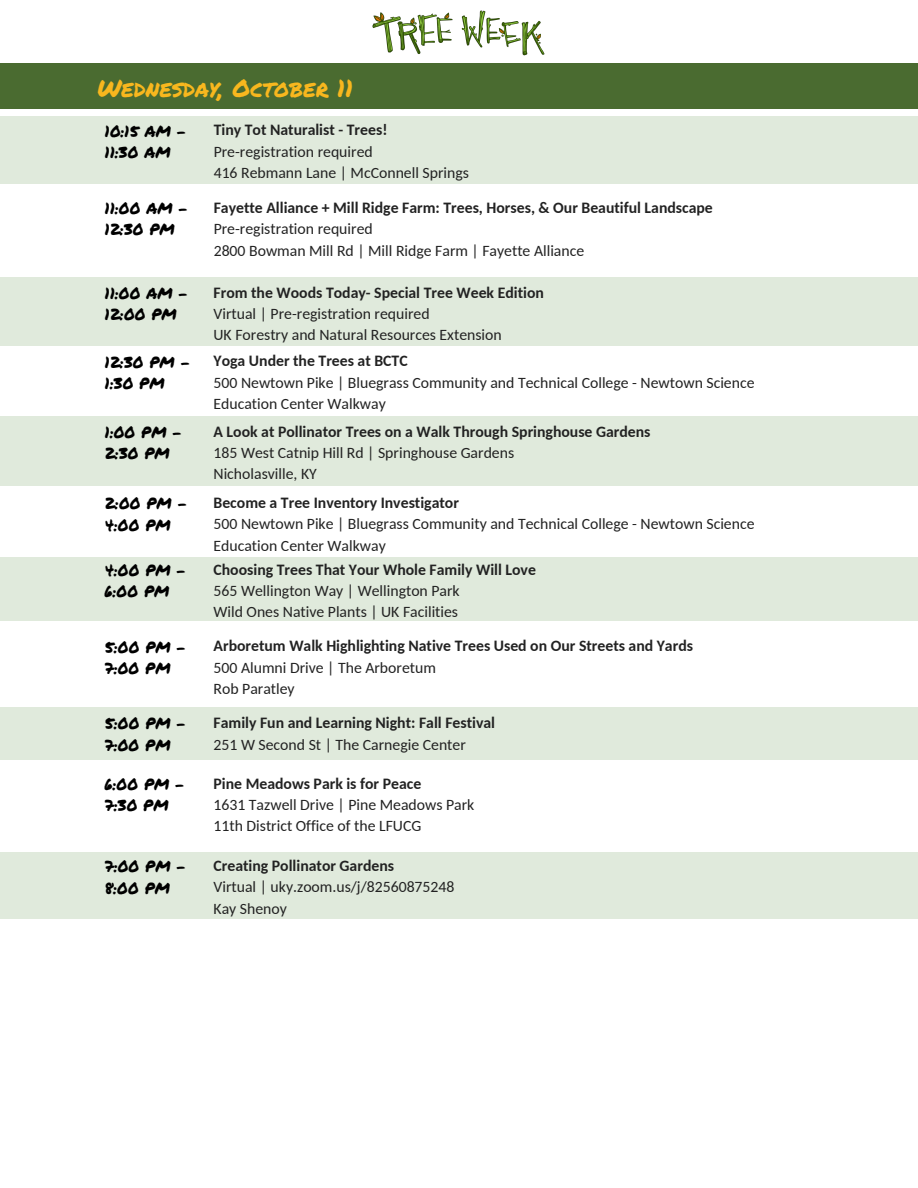
<style>
.page{position:relative;width:918px;height:1188px;background:#fff}
.page>*{position:absolute;margin:0;border:0;box-sizing:border-box;transform-origin:0 0}
.t1{font:24px "Permanent Marker";color:#f8b71e}
.t2{font:15.75px/21.3px "Carlito";color:#222}
.t3{font:700 15.75px "Carlito";color:#222}
.t4{font:15.75px "Permanent Marker";color:#000}
</style>
<div class="page">
<img style="left:372px;top:10px;width:173px;height:46px">
<div style="left:0;top:117px;width:918px;height:67px;background:#e0eadc"></div>
<div style="left:0;top:277px;width:918px;height:68px;background:#e0eadc"></div>
<div style="left:0;top:557px;width:918px;height:63px;background:#e0eadc"></div>
<div style="left:0;top:417px;width:918px;height:69px;background:#e0eadc"></div>
<div style="left:0;top:707px;width:918px;height:53px;background:#e0eadc"></div>
<div style="left:0;top:852px;width:918px;height:67px;background:#e0eadc"></div>
<div style="left:0;top:63px;width:918px;height:46px;background:#4a6b30"></div>
<p class="t1" style="left:97px;top:70px;width:257px">Wednesday, October 11</p>
<p class="t4" style="left:105px;top:119px;width:83px">10:15 AM -</p>
<p class="t4" style="left:105px;top:140px;width:67px">11:30 AM</p>
<p class="t4" style="left:105px;top:197px;width:85px">11:00 AM -</p>
<p class="t4" style="left:105px;top:218px;width:71px">12:30 PM</p>
<p class="t4" style="left:105px;top:281px;width:85px">11:00 AM -</p>
<p class="t4" style="left:105px;top:303px;width:73px">12:00 PM</p>
<p class="t4" style="left:105px;top:350px;width:87px">12:30 PM -</p>
<p class="t4" style="left:105px;top:371px;width:61px">1:30 PM</p>
<p class="t4" style="left:105px;top:420px;width:79px">1:00 PM -</p>
<p class="t4" style="left:105px;top:442px;width:66px">2:30 PM</p>
<p class="t4" style="left:105px;top:492px;width:84px">2:00 PM -</p>
<p class="t4" style="left:105px;top:513px;width:67px">4:00 PM</p>
<p class="t4" style="left:105px;top:558px;width:83px">4:00 PM -</p>
<p class="t4" style="left:105px;top:580px;width:66px">6:00 PM</p>
<p class="t4" style="left:105px;top:635px;width:83px">5:00 PM -</p>
<p class="t4" style="left:105px;top:656px;width:67px">7:00 PM</p>
<p class="t4" style="left:105px;top:712px;width:83px">5:00 PM -</p>
<p class="t4" style="left:105px;top:733px;width:67px">7:00 PM</p>
<p class="t4" style="left:105px;top:772px;width:81px">6:00 PM -</p>
<p class="t4" style="left:105px;top:794px;width:65px">7:30 PM</p>
<p class="t4" style="left:105px;top:855px;width:83px">7:00 PM -</p>
<p class="t4" style="left:105px;top:876px;width:67px">8:00 PM</p>
<p class="t3" style="left:214px;top:124px;width:175px">Tiny Tot Naturalist - Trees!</p>
<p class="t2" style="left:214px;top:142px;width:161px">Pre-registration required</p>
<p class="t2" style="left:214px;top:164px;width:257px">416 Rebmann Lane | McConnell Springs</p>
<p class="t3" style="left:214px;top:201px;width:501px">Fayette Alliance + Mill Ridge Farm: Trees, Horses, &amp; Our Beautiful Landscape</p>
<p class="t2" style="left:214px;top:220px;width:161px">Pre-registration required</p>
<p class="t2" style="left:214px;top:241px;width:372px">2800 Bowman Mill Rd | Mill Ridge Farm | Fayette Alliance</p>
<p class="t3" style="left:214px;top:286px;width:332px">From the Woods Today- Special Tree Week Edition</p>
<p class="t2" style="left:214px;top:304px;width:218px">Virtual | Pre-registration required</p>
<p class="t2" style="left:214px;top:326px;width:290px">UK Forestry and Natural Resources Extension</p>
<p class="t3" style="left:214px;top:355px;width:196px">Yoga Under the Trees at BCTC</p>
<p class="t2" style="left:214px;top:373px;width:542px">500 Newtown Pike | Bluegrass Community and Technical College - Newtown Science<br>Education Center Walkway</p>
<p class="t3" style="left:214px;top:425px;width:439px">A Look at Pollinator Trees on a Walk Through Springhouse Gardens</p>
<p class="t2" style="left:214px;top:443px;width:302px">185 West Catnip Hill Rd | Springhouse Gardens</p>
<p class="t2" style="left:214px;top:465px;width:105px">Nicholasville, KY</p>
<p class="t3" style="left:214px;top:496px;width:247px">Become a Tree Inventory Investigator</p>
<p class="t2" style="left:214px;top:515px;width:542px">500 Newtown Pike | Bluegrass Community and Technical College - Newtown Science<br>Education Center Walkway</p>
<p class="t3" style="left:214px;top:563px;width:324px">Choosing Trees That Your Whole Family Will Love</p>
<p class="t2" style="left:214px;top:581px;width:248px">565 Wellington Way | Wellington Park</p>
<p class="t2" style="left:214px;top:603px;width:246px">Wild Ones Native Plants | UK Facilities</p>
<p class="t3" style="left:214px;top:640px;width:481px">Arboretum Walk Highlighting Native Trees Used on Our Streets and Yards</p>
<p class="t2" style="left:214px;top:658px;width:224px">500 Alumni Drive | The Arboretum</p>
<p class="t2" style="left:214px;top:680px;width:83px">Rob Paratley</p>
<p class="t3" style="left:214px;top:716px;width:283px">Family Fun and Learning Night: Fall Festival</p>
<p class="t2" style="left:214px;top:735px;width:254px">251 W Second St | The Carnegie Center</p>
<p class="t3" style="left:214px;top:777px;width:209px">Pine Meadows Park is for Peace</p>
<p class="t2" style="left:214px;top:795px;width:262px">1631 Tazwell Drive | Pine Meadows Park</p>
<p class="t2" style="left:214px;top:817px;width:209px">11th District Office of the LFUCG</p>
<p class="t3" style="left:214px;top:859px;width:182px">Creating Pollinator Gardens</p>
<p class="t2" style="left:214px;top:878px;width:242px">Virtual | uky.zoom.us/j/82560875248</p>
<p class="t2" style="left:214px;top:899px;width:75px">Kay Shenoy</p>
</div>
